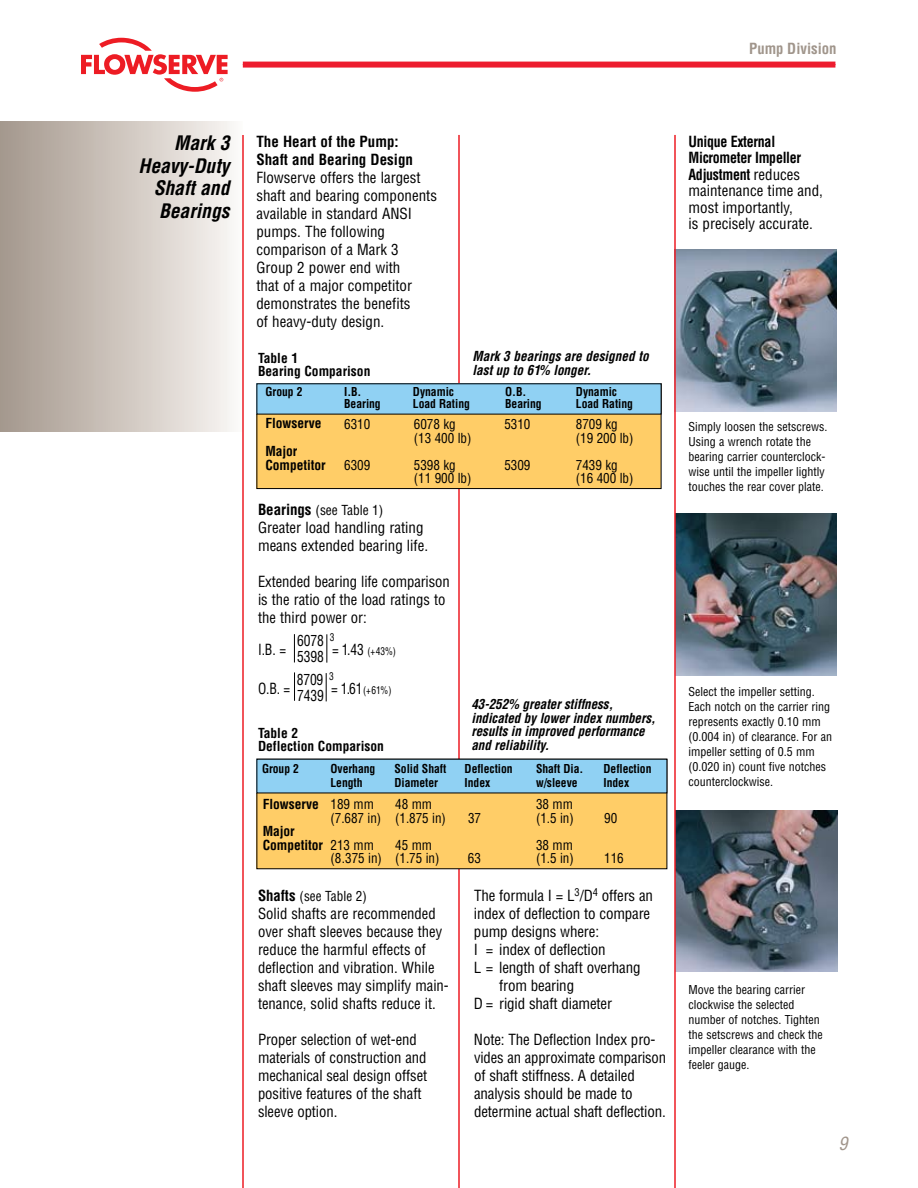
<style>
.page{position:relative;width:918px;height:1188px;background:#fff}
.page>*{position:absolute;margin:0;border:0;box-sizing:border-box;transform-origin:0 0}
.t1{font:italic 700 condensed 19.5px/22.5px "Helvetica";color:#000;text-align:right}
.t2{font:italic condensed 18px "Helvetica";color:#a1958b}
.t3{font:condensed 15px/18px "Helvetica";color:#000}
.t4{font:700 condensed 15px/18px "Helvetica";color:#000}
.t5{font:condensed 15px "Helvetica";color:#000;scale:.9 1}
.t6{font:700 condensed 15px "Helvetica LT Std";color:#a0958b}
.t7{font:condensed 13.5px "Helvetica";letter-spacing:-.005em;color:#000}
.t8{font:italic 700 condensed 13.5px/13.5px "Helvetica";letter-spacing:-.005em;color:#000}
.t9{font:700 condensed 13.5px/13.5px "Helvetica";letter-spacing:-.005em;color:#000}
.t10{font:condensed 12px/15px "Helvetica";color:#000}
.t11{font:700 condensed 12px "Helvetica";letter-spacing:-.005em;color:#000}
.t12{font:condensed 10.5px "Helvetica";color:#000;scale:.9 1}
.s1{font-weight:700}
.s2{font-weight:700;font-size:15px}
.s3{font-size:15px}
.s4{font-weight:400}
</style>
<div class="page">
<hr style="left:458px;top:135px;width:2px;height:1053px;background:#ed1c24">
<svg style="left:81px;top:38px;width:147px;height:54px"></svg>
<div style="left:243px;top:62px;width:592px;height:6px;background:#ed1c2e"></div>
<div style="left:0;top:122px;width:243px;height:310px;background:linear-gradient(to right,#a4968b,#fbf8f5)"></div>
<img style="left:676px;top:249px;width:161px;height:162px">
<img style="left:676px;top:513px;width:161px;height:162px">
<img style="left:676px;top:810px;width:161px;height:162px">
<hr style="left:674px;top:135px;width:2px;height:1053px;background:#ed1c24">
<div style="left:257px;top:759px;width:410px;height:110px;background:#ffcd67"></div>
<div style="left:257px;top:759px;width:410px;height:34px;background:#90d1f3"></div>
<svg style="left:294px;top:634px;width:1px;height:28px"></svg>
<svg style="left:326px;top:634px;width:1px;height:29px"></svg>
<svg style="left:294px;top:672px;width:1px;height:29px"></svg>
<svg style="left:326px;top:673px;width:1px;height:28px"></svg>
<hr style="left:242px;top:135px;width:2px;height:1053px;background:#ed1c24">
<div style="left:257px;top:384px;width:404px;height:105px;background:#ffcd67"></div>
<div style="left:256px;top:383px;width:405px;height:106px;border:1px solid #000"></div>
<div style="left:257px;top:384px;width:404px;height:30px;background:#90d1f3"></div>
<p class="t6" style="left:749px;top:39px;width:89px">Pump Division</p>
<h1 class="t1" style="left:139px;top:132px;width:92px">Mark 3<br>Heavy-Duty<br>Shaft and<br>Bearings</h1>
<p class="t3" style="left:688px;top:133px;width:136px;line-height:16.5px"><span class="s1">Unique External<br>Micrometer Impeller<br>Adjustment</span> reduces maintenance time and, most importantly,<br>is precisely accurate.</p>
<p class="t4" style="left:256px;top:132px;width:158px">The Heart of the Pump:<br>Shaft and Bearing Design</p>
<p class="t3" style="left:256px;top:168px;width:182px">Flowserve offers the largest shaft and bearing components available in standard ANSI pumps. The following comparison of a Mark 3<br>Group 2 power end with<br>that of a major competitor demonstrates the benefits<br>of heavy-duty design.</p>
<p class="t9" style="left:258px;top:351px;width:114px">Table 1<br>Bearing Comparison</p>
<p class="t8" style="left:472px;top:350px;width:178px">Mark 3 bearings are designed to last up to 61% longer.</p>
<p class="t11" style="left:266px;top:385px;width:39px">Group 2</p>
<p class="t11" style="left:344px;top:385px;width:19px">I.B.</p>
<p class="t11" style="left:413px;top:385px;width:43px">Dynamic</p>
<p class="t11" style="left:505px;top:385px;width:23px">O.B.</p>
<p class="t11" style="left:576px;top:385px;width:43px">Dynamic</p>
<p class="t11" style="left:344px;top:397px;width:38px">Bearing</p>
<p class="t11" style="left:413px;top:397px;width:58px">Load Rating</p>
<p class="t11" style="left:505px;top:397px;width:38px">Bearing</p>
<p class="t11" style="left:576px;top:397px;width:58px">Load Rating</p>
<p class="t9" style="left:266px;top:416px;width:57px">Flowserve</p>
<p class="t7" style="left:344px;top:416px;width:27px">6310</p>
<p class="t7" style="left:414px;top:416px;width:43px">6078 kg</p>
<p class="t7" style="left:504px;top:416px;width:27px">5310</p>
<p class="t7" style="left:576px;top:416px;width:43px">8709 kg</p>
<p class="t7" style="left:414px;top:429px;width:59px">(13 400 lb)</p>
<p class="t7" style="left:576px;top:429px;width:59px">(19 200 lb)</p>
<p class="t9" style="left:266px;top:444px;width:62px">Major<br>Competitor</p>
<p class="t7" style="left:344px;top:456px;width:27px">6309</p>
<p class="t7" style="left:414px;top:456px;width:43px">5398 kg</p>
<p class="t7" style="left:504px;top:456px;width:27px">5309</p>
<p class="t7" style="left:576px;top:456px;width:43px">7439 kg</p>
<p class="t7" style="left:414px;top:470px;width:59px">(11 900 lb)</p>
<p class="t7" style="left:576px;top:470px;width:59px">(16 400 lb)</p>
<p class="t7" style="left:258px;top:502px;width:127px"><span class="s2">Bearings</span> (see Table 1)</p>
<p class="t3" style="left:258px;top:519px;width:172px">Greater load handling rating means extended bearing life.</p>
<p class="t3" style="left:258px;top:573px;width:193px">Extended bearing life comparison is the ratio of the load ratings to the third power or:</p>
<p class="t5" style="left:258px;top:640px;width:33px">I.B. =</p>
<p class="t5" style="left:297px;top:631px;width:43px">6078 <sup>3</sup></p>
<p class="t12" style="left:332px;top:644px;width:72px"><span class="s3">= 1.43</span> (+43%)</p>
<p class="t5" style="left:297px;top:647px;width:31px">5398</p>
<p class="t5" style="left:297px;top:670px;width:43px">8709 <sup>3</sup></p>
<p class="t12" style="left:331px;top:683px;width:68px"><span class="s3">= 1.61</span>(+61%)</p>
<p class="t5" style="left:258px;top:679px;width:37px">O.B. =</p>
<p class="t5" style="left:297px;top:686px;width:31px">7439</p>
<p class="t9" style="left:258px;top:726px;width:127px">Table 2<br>Deflection Comparison</p>
<p class="t8" style="left:472px;top:697px;width:185px">43-252% greater stiffness, indicated by lower index numbers, results in improved performance and reliability.</p>
<p class="t11" style="left:262px;top:762px;width:39px">Group 2</p>
<p class="t11" style="left:331px;top:762px;width:46px">Overhang</p>
<p class="t11" style="left:395px;top:762px;width:53px">Solid Shaft</p>
<p class="t11" style="left:465px;top:762px;width:49px">Deflection</p>
<p class="t11" style="left:536px;top:762px;width:49px">Shaft Dia.</p>
<p class="t11" style="left:604px;top:762px;width:49px">Deflection</p>
<p class="t11" style="left:331px;top:775px;width:34px">Length</p>
<p class="t11" style="left:395px;top:775px;width:45px">Diameter</p>
<p class="t11" style="left:465px;top:775px;width:27px">Index</p>
<p class="t11" style="left:536px;top:775px;width:43px">w/sleeve</p>
<p class="t11" style="left:604px;top:775px;width:27px">Index</p>
<p class="t9" style="left:263px;top:797px;width:113px">Flowserve <span class="s4">189 mm</span></p>
<p class="t7" style="left:395px;top:796px;width:38px">48 mm</p>
<p class="t7" style="left:536px;top:796px;width:38px">38 mm</p>
<p class="t7" style="left:331px;top:809px;width:117px">(7.687 in) (1.875 in)</p>
<p class="t7" style="left:468px;top:809px;width:15px">37</p>
<p class="t7" style="left:536px;top:809px;width:39px">(1.5 in)</p>
<p class="t7" style="left:604px;top:809px;width:15px">90</p>
<p class="t9" style="left:263px;top:824px;width:113px">Major<br>Competitor <span class="s4">213 mm</span></p>
<p class="t7" style="left:395px;top:836px;width:38px">45 mm</p>
<p class="t7" style="left:536px;top:836px;width:38px">38 mm</p>
<p class="t7" style="left:331px;top:850px;width:110px">(8.375 in) (1.75 in)</p>
<p class="t7" style="left:468px;top:850px;width:15px">63</p>
<p class="t7" style="left:536px;top:850px;width:39px">(1.5 in)</p>
<p class="t7" style="left:604px;top:850px;width:21px">116</p>
<p class="t7" style="left:258px;top:887px;width:110px"><span class="s2">Shafts</span> (see Table 2)</p>
<p class="t3" style="left:258px;top:904px;width:192px">Solid shafts are recommended over shaft sleeves because they reduce the harmful effects of deflection and vibration. While shaft sleeves may simplify main&shy;tenance, solid shafts reduce it.</p>
<p class="t3" style="left:258px;top:1030px;width:171px">Proper selection of wet-end materials of construction and mechanical seal design offset positive features of the shaft sleeve option.</p>
<p class="t3" style="left:474px;top:887px;width:181px">The formula I = L<sup>3</sup>/D<sup>4</sup> offers an</p>
<p class="t3" style="left:474px;top:905px;width:178px">index of deflection to compare</p>
<p class="t3" style="left:474px;top:923px;width:127px">pump designs where:</p>
<p class="t3" style="left:474px;top:941px;width:133px">I = index of deflection</p>
<p class="t3" style="left:474px;top:959px;width:168px">L = length of shaft overhang</p>
<p class="t3" style="left:499px;top:977px;width:76px">from bearing</p>
<p class="t3" style="left:474px;top:995px;width:140px">D = rigid shaft diameter</p>
<p class="t3" style="left:474px;top:1031px;width:194px">Note: The Deflection Index pro&shy;vides an approximate comparison of shaft stiffness. A detailed analysis should be made to determine actual shaft deflection.</p>
<p class="t10" style="left:688px;top:419px;width:140px">Simply loosen the setscrews.<br>Using a wrench rotate the bearing carrier counterclock&shy;wise until the impeller lightly touches the rear cover plate.</p>
<p class="t10" style="left:688px;top:684px;width:145px">Select the impeller setting.<br>Each notch on the carrier ring represents exactly 0.10 mm (0.004 in) of clearance. For an impeller setting of 0.5 mm (0.020 in) count five notches counterclockwise.</p>
<p class="t10" style="left:688px;top:982px;width:136px">Move the bearing carrier clockwise the selected number of notches. Tighten the setscrews and check the impeller clearance with the feeler gauge.</p>
<p class="t2" style="left:838px;top:1132px;width:10px">9</p>
</div>
